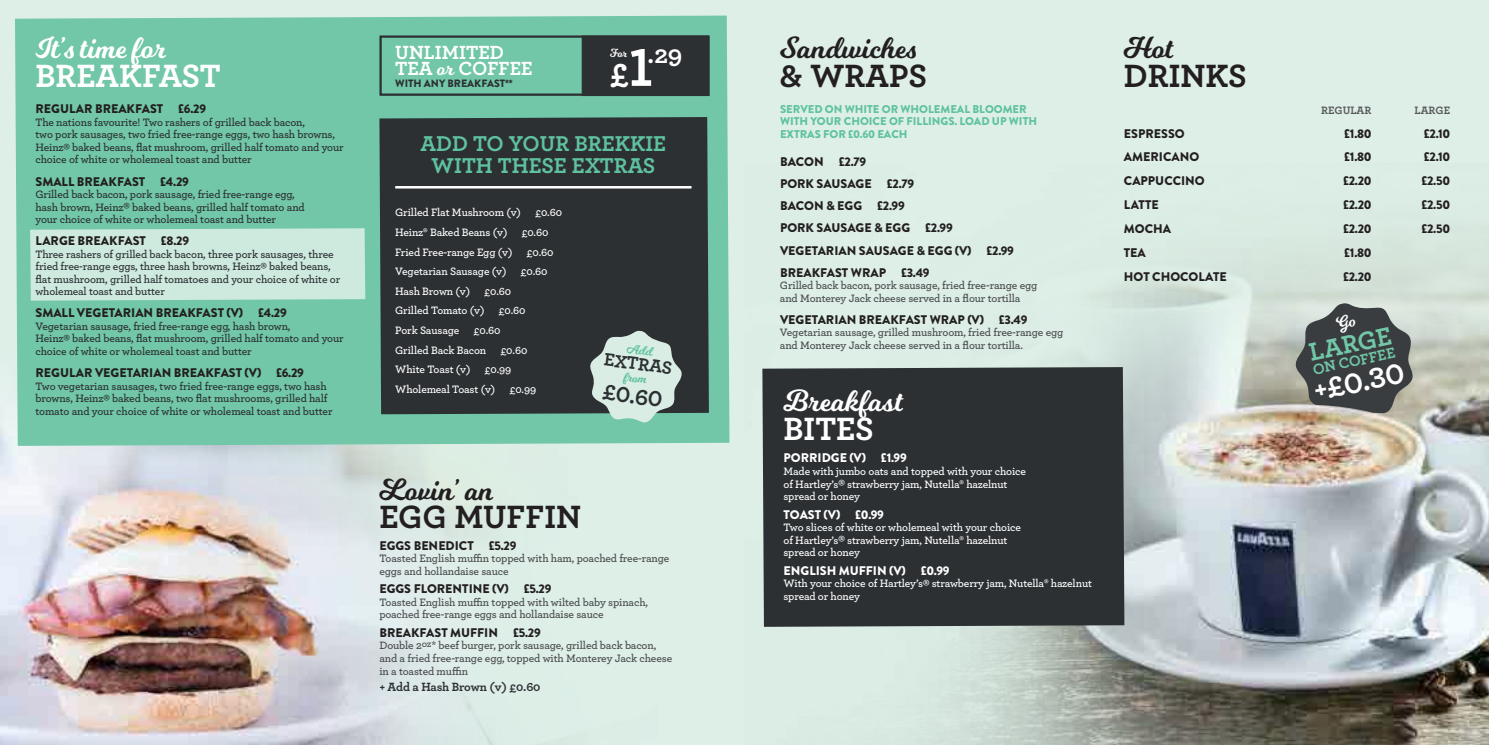
<style>
.page{position:relative;width:1489px;height:745px;background:#fff}
.page>*{position:absolute;margin:0;border:0;box-sizing:border-box;transform-origin:0 0}
.t1{font:700 33.75px "Archer Pro";color:#231f20}
.t2{font:700 33.75px "Archer Pro";color:#fff}
.t3{font:30px "Milkshake";color:#231f20}
.t4{font:30px "Milkshake";color:#fff}
.t5{font:700 29.75px "Archer Pro";color:#fff}
.t6{font:700 26.5px "Archer Pro";color:#71c7a7}
.t7{font:700 25.88px "Archer Pro";color:#fff}
.t8{font:700 22.62px "Archer Pro";color:#2c3033}
.t9{font:700 22.5px/21.9px "Archer Pro";color:#5fc29f;text-align:center}
.t10{font:700 20px/16.2px "Archer Pro";color:#fff}
.t11{font:700 18.62px "Archer Pro";color:#2c3033}
.t12{font:700 15.5px "Archer Pro";color:#71c7a7}
.t13{font:12.88px "Milkshake";color:#5fc29f}
.t14{font:900 12.5px/22.1px "Brandon Grotesque";color:#231f20}
.t15{font:900 12.5px "Brandon Grotesque";color:#fff}
.t16{font:700 12.5px "Archer Pro";letter-spacing:-.015em;color:#2c3033}
.t17{font:11.62px "Milkshake";color:#fff}
.t18{font:600 11.25px/12.5px "Archer Pro";letter-spacing:-.01em;color:#2c3033}
.t19{font:600 11.25px/12.5px "Archer Pro";letter-spacing:-.01em;color:#fff}
.t20{font:600 11.25px/12.5px "Archer Pro";letter-spacing:-.01em;color:#4a4b4d}
.t21{font:900 11.25px/12.5px "Brandon Grotesque";color:#5fc29f}
.t22{font:700 11.25px "Archer Pro";color:#57585a}
.t23{font:900 10.62px "Brandon Grotesque";color:#2c3033}
.s1{font-size:16.25px}
.s2{font-family:"Milkshake";font-weight:400}
.s3{font-size:34.88px}
.s4{font-size:55.75px}
</style>
<div class="page">
<div style="left:0;top:0;width:1488px;height:744px;background:#ddefe7"></div>
<img style="left:0;top:402px;width:493px;height:342px">
<img style="left:763px;top:238px;width:725px;height:506px">
<div style="left:762px;top:367px;width:362px;height:259px;background:#2c3033"></div>
<div style="left:15px;top:16px;width:714px;height:429px;background:#71c7a7"></div>
<div style="left:379px;top:117px;width:330px;height:297px;background:#2c3033"></div>
<div style="left:581px;top:35px;width:128px;height:61px;background:#2c3033;border:1px solid #2c3033"></div>
<div style="left:379px;top:35px;width:330px;height:61px;border:2px solid #2c3033"></div>
<hr style="left:395px;top:186px;width:296px;height:2px;background:#fff">
<div style="left:30px;top:228px;width:335px;height:72px;background:#cee9de"></div>
<img style="left:1231px;top:404px;width:187px;height:31px">
<svg style="left:589px;top:329px;width:93px;height:93px"></svg>
<svg style="left:1294px;top:301px;width:119px;height:119px;background:#686a67"></svg>
<h2 class="t4" style="left:35px;top:27px;width:131px">It’s time for</h2>
<h1 class="t2" style="left:35px;top:49px;width:187px">BREAKFAST</h1>
<p class="t14" style="left:36px;top:98px;width:172px">REGULAR BREAKFAST £6.29</p>
<p class="t18" style="left:35px;top:115px;width:310px">The nations favourite! Two rashers of grilled back bacon,<br>two pork sausages, two fried free-range eggs, two hash browns, Heinz<span class="s1">®</span> baked beans, flat mushroom, grilled half tomato and your choice of white or wholemeal toast and butter</p>
<p class="t14" style="left:36px;top:170px;width:155px">SMALL BREAKFAST £4.29</p>
<p class="t18" style="left:35px;top:187px;width:271px">Grilled back bacon, pork sausage, fried free-range egg, hash brown, Heinz<span class="s1">®</span> baked beans, grilled half tomato and your choice of white or wholemeal toast and butter</p>
<p class="t14" style="left:36px;top:230px;width:155px">LARGE BREAKFAST £8.29</p>
<p class="t18" style="left:35px;top:247px;width:306px">Three rashers of grilled back bacon, three pork sausages, three fried free-range eggs, three hash browns, Heinz<span class="s1">®</span> baked beans, flat mushroom, grilled half tomatoes and your choice of white or wholemeal toast and butter</p>
<p class="t14" style="left:36px;top:302px;width:253px">SMALL VEGETARIAN BREAKFAST (V) £4.29</p>
<p class="t18" style="left:35px;top:319px;width:310px">Vegetarian sausage, fried free-range egg, hash brown,<br>Heinz<span class="s1">®</span> baked beans, flat mushroom, grilled half tomato and your choice of white or wholemeal toast and butter</p>
<p class="t14" style="left:36px;top:361px;width:270px">REGULAR VEGETARIAN BREAKFAST (V) £6.29</p>
<p class="t18" style="left:35px;top:378px;width:298px">Two vegetarian sausages, two fried free-range eggs, two hash browns, Heinz<span class="s1">®</span> baked beans, two flat mushrooms, grilled half tomato and your choice of white or wholemeal toast and butter</p>
<h3 class="t10" style="left:395px;top:43px;width:139px">UNLIMITED<br>TEA <span class="s2">or</span> COFFEE</h3>
<p class="t23" style="left:395px;top:75px;width:119px">WITH ANY BREAKFAST**</p>
<p class="t17" style="left:610px;top:45px;width:18px">For</p>
<h3 class="t7" style="left:610px;top:34px;width:74px"><span class="s3">£</span><span class="s4">1</span>. 29</h3>
<h3 class="t9" style="left:420px;top:131px;width:247px">ADD TO YOUR BREKKIE<br>WITH THESE EXTRAS</h3>
<p class="t19" style="left:395px;top:205px;width:127px">Grilled Flat Mushroom (v)</p>
<p class="t19" style="left:535px;top:205px;width:28px">£0.60</p>
<p class="t19" style="left:395px;top:225px;width:114px">Heinz® Baked Beans (v)</p>
<p class="t19" style="left:522px;top:225px;width:28px">£0.60</p>
<p class="t19" style="left:395px;top:245px;width:119px">Fried Free-range Egg (v)</p>
<p class="t19" style="left:527px;top:245px;width:28px">£0.60</p>
<p class="t19" style="left:395px;top:264px;width:113px">Vegetarian Sausage (v)</p>
<p class="t19" style="left:521px;top:264px;width:28px">£0.60</p>
<p class="t19" style="left:395px;top:284px;width:76px">Hash Brown (v)</p>
<p class="t19" style="left:484px;top:284px;width:28px">£0.60</p>
<p class="t19" style="left:395px;top:303px;width:91px">Grilled Tomato (v)</p>
<p class="t19" style="left:499px;top:303px;width:28px">£0.60</p>
<p class="t19" style="left:395px;top:323px;width:66px">Pork Sausage</p>
<p class="t19" style="left:395px;top:319px;width:107px;line-height:19.6px;text-indent:79px">£0.60<br>Grilled Back Bacon</p>
<p class="t19" style="left:500px;top:343px;width:28px">£0.60</p>
<p class="t19" style="left:395px;top:362px;width:77px">White Toast (v)</p>
<p class="t19" style="left:395px;top:359px;width:118px;line-height:19.6px;text-indent:90px">£0.99<br>Wholemeal Toast (v)</p>
<p class="t19" style="left:509px;top:382px;width:28px">£0.99</p>
<h3 class="t11" style="left:606px;top:344px;width:70px;rotate:7deg">EXTRAS</h3>
<h3 class="t8" style="left:605px;top:374px;width:62px;rotate:7deg">£0.60</h3>
<p class="t13" style="left:625px;top:367px;width:25px;rotate:7deg">from</p>
<h2 class="t3" style="left:379px;top:468px;width:115px">Lovin’ an</h2>
<h1 class="t1" style="left:379px;top:490px;width:203px">EGG MUFFIN</h1>
<p class="t14" style="left:379px;top:534px;width:139px">EGGS BENEDICT £5.29</p>
<p class="t20" style="left:379px;top:551px;width:291px">Toasted English muffin topped with ham, poached free-range eggs and hollandaise sauce</p>
<p class="t14" style="left:379px;top:577px;width:174px">EGGS FLORENTINE (V) £5.29</p>
<p class="t20" style="left:379px;top:595px;width:270px">Toasted English muffin topped with wilted baby spinach, poached free-range eggs and hollandaise sauce</p>
<p class="t14" style="left:379px;top:621px;width:163px">BREAKFAST MUFFIN £5.29</p>
<p class="t20" style="left:379px;top:638px;width:294px">Double 2<sup>oz</sup>* beef burger, pork sausage, grilled back bacon, and a fried free-range egg, topped with Monterey Jack cheese in a toasted muffin</p>
<p class="t16" style="left:379px;top:676px;width:163px">+ Add a Hash Brown (v) £0.60</p>
<h2 class="t3" style="left:780px;top:27px;width:138px">Sandwiches</h2>
<h1 class="t1" style="left:780px;top:49px;width:149px">&amp; WRAPS</h1>
<p class="t21" style="left:780px;top:102px;width:258px">SERVED ON WHITE OR WHOLEMEAL BLOOMER<br>WITH YOUR CHOICE OF FILLINGS. LOAD UP WITH<br>EXTRAS FOR £0.60 EACH</p>
<p class="t14" style="left:780px;top:151px;width:235px">BACON £2.79<br>PORK SAUSAGE £2.79<br>BACON &amp; EGG £2.99<br>PORK SAUSAGE &amp; EGG £2.99<br>VEGETARIAN SAUSAGE &amp; EGG (V) £2.99<br>BREAKFAST WRAP £3.49</p>
<p class="t20" style="left:780px;top:278px;width:259px">Grilled back bacon, pork sausage, fried free-range egg and Monterey Jack cheese served in a flour tortilla</p>
<p class="t14" style="left:780px;top:308px;width:249px">VEGETARIAN BREAKFAST WRAP (V) £3.49</p>
<p class="t20" style="left:780px;top:325px;width:285px">Vegetarian sausage, grilled mushroom, fried free-range egg and Monterey Jack cheese served in a flour tortilla.</p>
<h2 class="t4" style="left:783px;top:379px;width:121px">Breakfast</h2>
<h1 class="t2" style="left:783px;top:401px;width:92px">BITES</h1>
<p class="t15" style="left:783px;top:449px;width:125px">PORRIDGE (V) £1.99</p>
<p class="t19" style="left:783px;top:464px;width:244px">Made with jumbo oats and topped with your choice of Hartley’s<span class="s1">®</span> strawberry jam, Nutella® hazelnut spread or honey</p>
<p class="t15" style="left:783px;top:505px;width:102px">TOAST (V) £0.99</p>
<p class="t19" style="left:783px;top:520px;width:239px">Two slices of white or wholemeal with your choice of Hartley’s<span class="s1">®</span> strawberry jam, Nutella® hazelnut spread or honey</p>
<p class="t15" style="left:783px;top:561px;width:167px">ENGLISH MUFFIN (V) £0.99</p>
<p class="t19" style="left:783px;top:576px;width:310px">With your choice of Hartley’s<span class="s1">®</span> strawberry jam, Nutella® hazelnut spread or honey</p>
<h2 class="t3" style="left:1123px;top:27px;width:51px">Hot</h2>
<h1 class="t1" style="left:1123px;top:49px;width:125px">DRINKS</h1>
<p class="t22" style="left:1321px;top:101px;width:52px">REGULAR</p>
<p class="t22" style="left:1414px;top:101px;width:37px">LARGE</p>
<p class="t14" style="left:1123px;top:122px;width:62px">ESPRESSO</p>
<p class="t14" style="left:1343px;top:122px;width:29px">£1.80</p>
<p class="t14" style="left:1423px;top:122px;width:28px">£2.10</p>
<p class="t14" style="left:1123px;top:146px;width:77px">AMERICANO</p>
<p class="t14" style="left:1343px;top:146px;width:29px">£1.80</p>
<p class="t14" style="left:1423px;top:146px;width:28px">£2.10</p>
<p class="t14" style="left:1123px;top:170px;width:82px">CAPPUCCINO</p>
<p class="t14" style="left:1342px;top:170px;width:30px">£2.20</p>
<p class="t14" style="left:1421px;top:170px;width:30px">£2.50</p>
<p class="t14" style="left:1123px;top:194px;width:36px">LATTE</p>
<p class="t14" style="left:1342px;top:194px;width:30px">£2.20</p>
<p class="t14" style="left:1421px;top:194px;width:30px">£2.50</p>
<p class="t14" style="left:1123px;top:218px;width:49px">MOCHA</p>
<p class="t14" style="left:1342px;top:218px;width:30px">£2.20</p>
<p class="t14" style="left:1421px;top:218px;width:30px">£2.50</p>
<p class="t14" style="left:1123px;top:241px;width:23px">TEA</p>
<p class="t14" style="left:1343px;top:241px;width:29px">£1.80</p>
<p class="t14" style="left:1123px;top:265px;width:104px">HOT CHOCOLATE</p>
<p class="t14" style="left:1342px;top:265px;width:30px">£2.20</p>
<h3 class="t6" style="left:1304px;top:331px;width:85px;rotate:-12deg">LARGE</h3>
<h3 class="t5" style="left:1308px;top:368px;width:94px;rotate:-12deg">+£0.30</h3>
<h3 class="t12" style="left:1310px;top:357px;width:85px;rotate:-12deg">ON COFFEE</h3>
</div>
